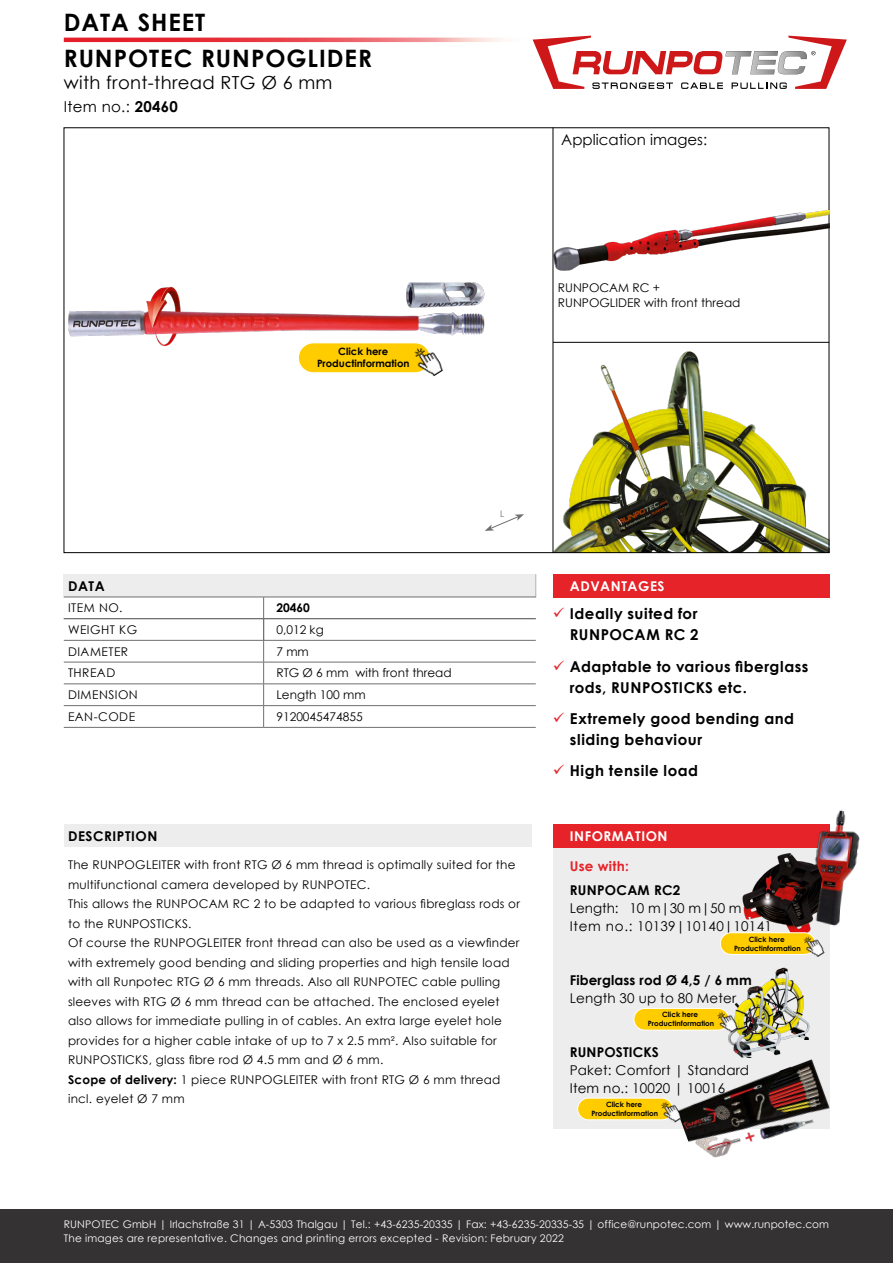
<style>
.page{position:relative;width:893px;height:1263px;background:#fff}
.page>*{position:absolute;margin:0;border:0;box-sizing:border-box;transform-origin:0 0}
.t1{font:700 24px/36px "Century Gothic";letter-spacing:.04em;color:#000}
.t2{font:18px "Century Gothic";letter-spacing:.02em;color:#000}
.t3{font:700 15px/21px "Century Gothic";letter-spacing:.035em;color:#000}
.t4{font:15px "Century Gothic";color:#000}
.t5{font:13.5px/18px "Century Gothic";letter-spacing:.01em;color:#000}
.t6{font:700 13.5px "Century Gothic";letter-spacing:.015em;color:#000}
.t7{font:700 13.5px "Century Gothic";letter-spacing:.04em;color:#fff}
.t8{font:700 13.5px "Century Gothic";letter-spacing:.04em;color:#000}
.t9{font:700 13.5px "Century Gothic";letter-spacing:.02em;color:#e52329}
.t10{font:12px/19.5px "Century Gothic";letter-spacing:.02em;color:#000}
.t11{font:12px/14.4px "Century Gothic";color:#000}
.t12{font:12px "Century Gothic";letter-spacing:.04em;color:#000}
.t13{font:700 12px "Century Gothic";color:#000}
.t14{font:10.5px/13.5px "Century Gothic";letter-spacing:.01em;color:#fff}
.t15{font:700 10.05px/12.1px "Century Gothic";color:#000;text-align:center}
.t16{font:9px "Century Gothic";color:#706f6f}
.t17{font:700 7.2px/8.7px "Century Gothic";color:#000;text-align:center}
.s1{font-weight:700}
</style>
<div class="page">
<img style="left:554px;top:351px;width:273px;height:200px">
<img style="left:68px;top:282px;width:417px;height:64px">
<div style="left:64px;top:574px;width:472px;height:23px;background:#ededed"></div>
<svg style="left:535px;top:574px;width:1px;height:23px"></svg>
<hr style="left:64px;top:597px;width:200px;height:1px;background:#706f6f">
<hr style="left:264px;top:597px;width:272px;height:1px;background:#706f6f">
<hr style="left:64px;top:618px;width:200px;height:1px;background:#706f6f">
<hr style="left:264px;top:618px;width:272px;height:1px;background:#706f6f">
<hr style="left:64px;top:640px;width:200px;height:1px;background:#706f6f">
<hr style="left:264px;top:640px;width:272px;height:1px;background:#706f6f">
<hr style="left:64px;top:662px;width:200px;height:1px;background:#706f6f">
<hr style="left:264px;top:662px;width:272px;height:1px;background:#706f6f">
<hr style="left:64px;top:684px;width:200px;height:1px;background:#706f6f">
<hr style="left:264px;top:684px;width:272px;height:1px;background:#706f6f">
<hr style="left:64px;top:705px;width:200px;height:1px;background:#706f6f">
<hr style="left:264px;top:705px;width:272px;height:1px;background:#706f6f">
<svg style="left:263px;top:597px;width:1px;height:130px"></svg>
<hr style="left:64px;top:727px;width:200px;height:1px;background:#706f6f">
<hr style="left:264px;top:727px;width:272px;height:1px;background:#706f6f">
<div style="left:64px;top:824px;width:467px;height:23px;background:#ededed"></div>
<img style="left:554px;top:208px;width:275px;height:63px">
<div style="left:553px;top:574px;width:276px;height:23px;background:#e52329"></div>
<hr style="left:553px;top:128px;width:1px;height:425px;background:#000">
<div style="left:553px;top:848px;width:276px;height:281px;background:#ededed"></div>
<div style="left:553px;top:824px;width:276px;height:24px;background:#e52329"></div>
<img style="left:743px;top:853px;width:87px;height:85px">
<img style="left:808px;top:809px;width:52px;height:119px">
<hr style="left:553px;top:342px;width:276px;height:1px;background:#000">
<svg style="left:485px;top:514px;width:39px;height:17px"></svg>
<img style="left:682px;top:1058px;width:148px;height:100px">
<img style="left:764px;top:967px;width:45px;height:72px">
<img style="left:728px;top:985px;width:53px;height:73px">
<div style="left:0;top:1209px;width:893px;height:54px;background:#343233"></div>
<svg style="left:533px;top:36px;width:314px;height:53px"></svg>
<svg style="left:64px;top:38px;width:470px;height:4px;background:#ec646a"></svg>
<div style="left:298px;top:343px;width:132px;height:30px;background:#fc0;border-radius:15px"></div>
<div style="left:298px;top:342px;width:133px;height:31px;border:1px solid #fff;border-radius:15px"></div>
<img style="left:408px;top:340px;width:40px;height:37px">
<div style="left:720px;top:933px;width:95px;height:21px;background:#fc0;border-radius:11px"></div>
<div style="left:720px;top:932px;width:96px;height:23px;border:1px solid #fff;border-radius:11px"></div>
<img style="left:800px;top:931px;width:28px;height:26px">
<div style="left:634px;top:1008px;width:95px;height:22px;background:#fc0;border-radius:11px"></div>
<div style="left:633px;top:1008px;width:96px;height:22px;border:1px solid #fff;border-radius:11px"></div>
<img style="left:713px;top:1006px;width:28px;height:30px">
<div style="left:578px;top:1098px;width:95px;height:22px;background:#fc0;border-radius:11px"></div>
<div style="left:577px;top:1098px;width:96px;height:22px;border:1px solid #fff;border-radius:11px"></div>
<img style="left:657px;top:1096px;width:28px;height:30px">
<h1 class="t1" style="left:64px;top:3px;width:310px">DATA SHEET<br>RUNPOTEC RUNPOGLIDER</h1>
<h2 class="t2" style="left:64px;top:70px;width:270px">with front-thread RTG Ø 6 mm</h2>
<p class="t4" style="left:64px;top:96px;width:116px">Item no.: <span class="s1">20460</span></p>
<p class="t15" style="left:317px;top:345px;width:94px">Click here<br>Productinformation</p>
<p class="t4" style="left:561px;top:129px;width:147px">Application images:</p>
<p class="t11" style="left:558px;top:281px;width:184px">RUNPOCAM RC +<br>RUNPOGLIDER with front thread</p>
<p class="t6" style="left:68px;top:575px;width:38px">DATA</p>
<p class="t10" style="left:68px;top:598px;width:56px">ITEM NO.</p>
<p class="t13" style="left:276px;top:599px;width:35px">20460</p>
<p class="t12" style="left:68px;top:621px;width:71px">WEIGHT KG</p>
<p class="t10" style="left:276px;top:620px;width:49px">0,012 kg</p>
<p class="t12" style="left:68px;top:643px;width:62px">DIAMETER</p>
<p class="t10" style="left:276px;top:641px;width:34px">7 mm</p>
<p class="t10" style="left:68px;top:663px;width:49px">THREAD</p>
<p class="t11" style="left:276px;top:666px;width:177px">RTG Ø 6 mm with front thread</p>
<p class="t12" style="left:68px;top:686px;width:71px">DIMENSION</p>
<p class="t11" style="left:276px;top:687px;width:91px">Length 100 mm</p>
<p class="t10" style="left:68px;top:707px;width:69px">EAN-CODE</p>
<p class="t11" style="left:276px;top:709px;width:88px">9120045474855</p>
<p class="t16" style="left:500px;top:507px;width:6px">L</p>
<p class="t8" style="left:68px;top:826px;width:91px">DESCRIPTION</p>
<p class="t10" style="left:68px;top:855px;width:453px">The RUNPOGLEITER with front RTG Ø 6 mm thread is optimally suited for the multifunctional camera developed by RUNPOTEC.<br>This allows the RUNPOCAM RC 2 to be adapted to various fibreglass rods or to the RUNPOSTICKS.<br>Of course the RUNPOGLEITER front thread can also be used as a viewfinder with extremely good bending and sliding properties and high tensile load with all Runpotec RTG Ø 6 mm threads. Also all RUNPOTEC cable pulling sleeves with RTG Ø 6 mm thread can be attached. The enclosed eyelet also allows for immediate pulling in of cables. An extra large eyelet hole provides for a higher cable intake of up to 7 x 2.5 mm². Also suitable for RUNPOSTICKS, glass fibre rod Ø 4.5 mm and Ø 6 mm.<br><span class="s1">Scope of delivery:</span> 1 piece RUNPOGLEITER with front RTG Ø 6 mm thread incl. eyelet Ø 7 mm</p>
<p class="t7" style="left:570px;top:575px;width:96px">ADVANTAGES</p>
<p class="t3" style="left:570px;top:603px;width:130px">Ideally suited for<br>RUNPOCAM RC 2</p>
<p class="t3" style="left:570px;top:655px;width:240px">Adaptable to various fiberglass rods, RUNPOSTICKS etc.</p>
<p class="t3" style="left:570px;top:707px;width:226px">Extremely good bending and sliding behaviour</p>
<p class="t3" style="left:570px;top:759px;width:130px">High tensile load</p>
<p class="t7" style="left:570px;top:826px;width:99px">INFORMATION</p>
<p class="t9" style="left:570px;top:855px;width:61px">Use with:</p>
<p class="t6" style="left:570px;top:879px;width:112px">RUNPOCAM RC2</p>
<p class="t5" style="left:570px;top:899px;width:204px">Length: 10 m|30 m|50 m<br>Item no.: 10139|10140|10141</p>
<p class="t17" style="left:734px;top:934px;width:68px">Click here<br>Productinformation</p>
<p class="t6" style="left:570px;top:969px;width:183px">Fiberglass rod Ø 4,5 / 6 mm</p>
<p class="t5" style="left:570px;top:989px;width:168px">Length 30 up to 80 Meter</p>
<p class="t17" style="left:648px;top:1010px;width:68px">Click here<br>Productinformation</p>
<p class="t6" style="left:570px;top:1041px;width:91px">RUNPOSTICKS</p>
<p class="t5" style="left:570px;top:1061px;width:181px">Paket: Comfort | Standard<br>Item no.: 10020 | 10016</p>
<p class="t17" style="left:591px;top:1100px;width:68px">Click here<br>Productinformation</p>
<p class="t14" style="left:64px;top:1217px;width:767px">RUNPOTEC GmbH | Irlachstraße 31 | A-5303 Thalgau | Tel.: +43-6235-20335 | Fax: +43-6235-20335-35 | office@runpotec.com | www.runpotec.com<br>The images are representative. Changes and printing errors excepted - Revision: February 2022</p>
</div>
